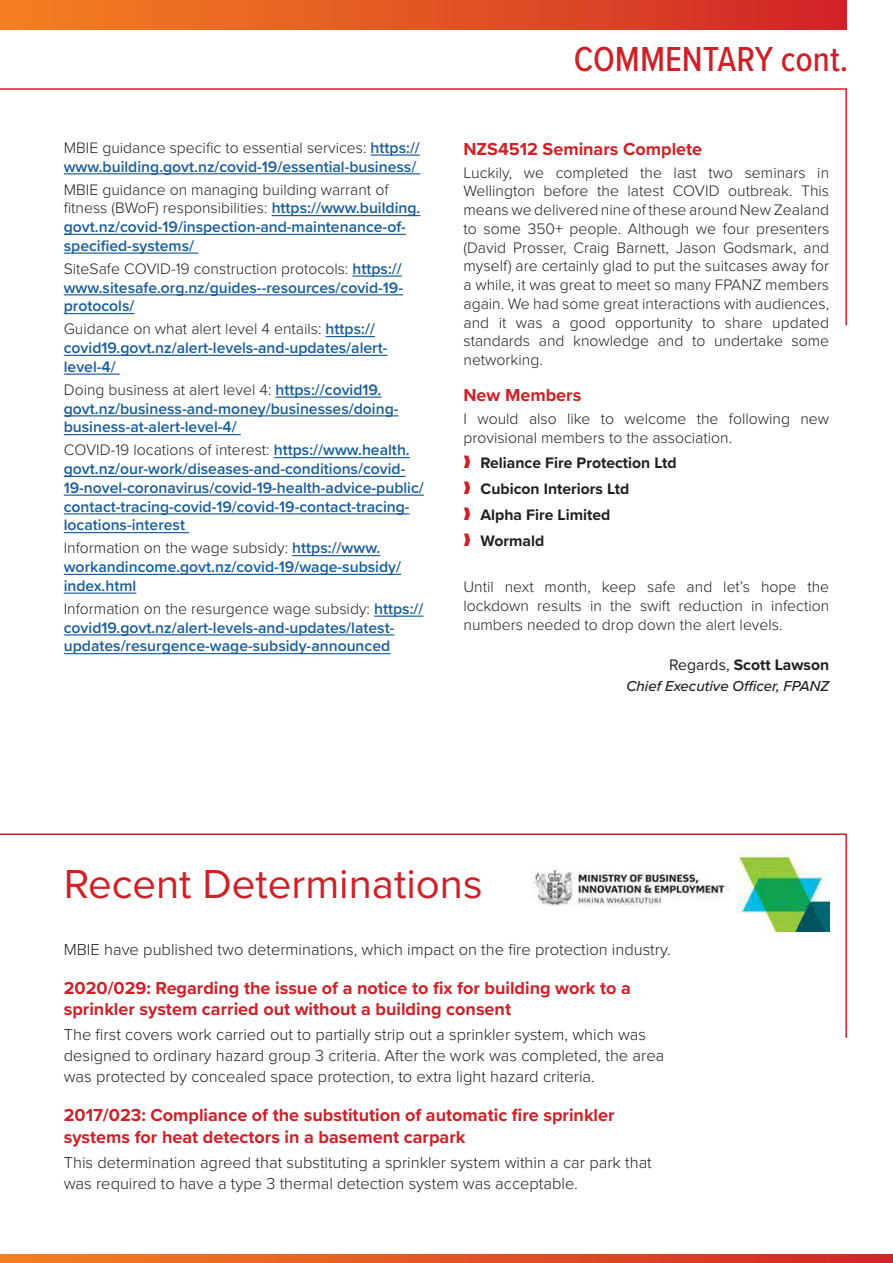
<style>
.page{position:relative;width:893px;height:1263px;background:#fff}
.page>*{position:absolute;margin:0;border:0;box-sizing:border-box;transform-origin:0 0}
.t1{font:42px "Proxima Nova";color:#d02027}
.t2{font:500 36px "Proxima Nova Cond";color:#d02027}
.t3{font:700 18px/21.6px "Proxima Nova";color:#d02027}
.t4{font:300 16.5px/21px "Proxima Nova";color:#231f20}
.t5{font:600 15.75px/18.8px "Proxima Nova";color:#175d9e}
.t6{font:300 15.75px/18.8px "Proxima Nova";color:#231f20;text-align:justify}
.t7{font:700 15.75px/25.8px "Proxima Nova";color:#231f20}
.t8{font:italic 500 15px "Proxima Nova";color:#231f20}
.s1{font-weight:300;color:#231f20}
.s2{color:#d02027}
.s3{font-weight:400}
</style>
<div class="page">
<svg style="left:0;top:1254px;width:893px;height:9px;background:#e25523"></svg>
<div style="left:0;top:0;width:846px;height:30px;background:linear-gradient(to right,#f48321,#d02627)"></div>
<svg style="left:0;top:88px;width:847px;height:238px"></svg>
<hr style="left:371px;top:154px;width:49px;height:2px;background:#175d9e">
<hr style="left:64px;top:173px;width:356px;height:1px;background:#175d9e">
<hr style="left:272px;top:215px;width:148px;height:1px;background:#175d9e">
<hr style="left:64px;top:234px;width:342px;height:1px;background:#175d9e">
<hr style="left:64px;top:252px;width:134px;height:2px;background:#175d9e">
<hr style="left:352px;top:275px;width:50px;height:2px;background:#175d9e">
<hr style="left:64px;top:294px;width:339px;height:1px;background:#175d9e">
<hr style="left:64px;top:313px;width:70px;height:1px;background:#175d9e">
<hr style="left:326px;top:336px;width:49px;height:1px;background:#175d9e">
<hr style="left:64px;top:355px;width:323px;height:1px;background:#175d9e">
<hr style="left:64px;top:373px;width:56px;height:2px;background:#175d9e">
<hr style="left:276px;top:396px;width:105px;height:2px;background:#175d9e">
<hr style="left:64px;top:415px;width:335px;height:1px;background:#175d9e">
<hr style="left:64px;top:434px;width:177px;height:1px;background:#175d9e">
<hr style="left:274px;top:457px;width:136px;height:1px;background:#175d9e">
<hr style="left:64px;top:476px;width:341px;height:1px;background:#175d9e">
<hr style="left:64px;top:494px;width:360px;height:2px;background:#175d9e">
<hr style="left:64px;top:513px;width:346px;height:1px;background:#175d9e">
<hr style="left:64px;top:532px;width:125px;height:1px;background:#175d9e">
<hr style="left:292px;top:555px;width:88px;height:1px;background:#175d9e">
<hr style="left:64px;top:574px;width:337px;height:1px;background:#175d9e">
<hr style="left:64px;top:593px;width:72px;height:1px;background:#175d9e">
<hr style="left:374px;top:616px;width:49px;height:1px;background:#175d9e">
<hr style="left:64px;top:634px;width:330px;height:1px;background:#175d9e">
<hr style="left:64px;top:653px;width:326px;height:1px;background:#175d9e">
<svg style="left:0;top:833px;width:847px;height:205px"></svg>
<p class="t5" style="left:64px;top:138px;width:358px"><span class="s1">MBIE guidance specific to essential services:</span> https:// www.building.govt.nz/covid-19/essential-business/</p>
<p class="t5" style="left:64px;top:179px;width:358px"><span class="s1">MBIE guidance on managing building warrant of fitness (BWoF) responsibilities:</span> https://www.building. govt.nz/covid-19/inspection-and-maintenance-of&shy;specified-systems/</p>
<p class="t5" style="left:64px;top:259px;width:341px;text-align:justify"><span class="s1">SiteSafe COVID-19 construction protocols:</span> https:// www.sitesafe.org.nz/guides--resources/covid-19- protocols/</p>
<p class="t5" style="left:64px;top:319px;width:325px"><span class="s1">Guidance on what alert level 4 entails:</span> https:// covid19.govt.nz/alert-levels-and-updates/alert&shy;level-4/</p>
<p class="t5" style="left:64px;top:380px;width:336px"><span class="s1">Doing business at alert level 4:</span> https://covid19. govt.nz/business-and-money/businesses/doing&shy;business-at-alert-level-4/</p>
<p class="t5" style="left:64px;top:440px;width:362px"><span class="s1">COVID-19 locations of interest:</span> https://www.health. govt.nz/our-work/diseases-and-conditions/covid-19-novel-coronavirus/covid-19-health-advice-public/ contact-tracing-covid-19/covid-19-contact-tracing&shy;locations-interest</p>
<p class="t5" style="left:64px;top:538px;width:339px"><span class="s1">Information on the wage subsidy:</span> https://www. workandincome.govt.nz/covid-19/wage-subsidy/ index.html</p>
<p class="t5" style="left:64px;top:599px;width:361px"><span class="s1">Information on the resurgence wage subsidy:</span> https:// covid19.govt.nz/alert-levels-and-updates/latest&shy;updates/resurgence-wage-subsidy-announced</p>
<h2 class="t2" style="left:574px;top:32px;width:276px">COMMENTARY cont.</h2>
<p class="t3" style="left:463px;top:137px;width:240px">NZS4512 Seminars Complete</p>
<p class="t6" style="left:463px;top:162px;width:367px">Luckily, we completed the last two seminars in Wellington before the latest COVID outbreak. This means we delivered nine of these around New Zealand to some 350+ people. Although we four presenters (David Prosser, Craig Barnett, Jason Godsmark, and myself) are certainly glad to put the suitcases away for a while, it was great to meet so many FPANZ members again. We had some great interactions with audiences, and it was a good opportunity to share updated standards and knowledge and to undertake some networking.</p>
<p class="t3" style="left:463px;top:384px;width:119px">New Members</p>
<p class="t6" style="left:463px;top:408px;width:367px">I would also like to welcome the following new provisional members to the association.</p>
<p class="t7" style="left:463px;top:450px;width:215px"><span class="s2">❱</span> Reliance Fire Protection Ltd <span class="s2">❱</span> Cubicon Interiors Ltd<br><span class="s2">❱</span> Alpha Fire Limited<br><span class="s2">❱</span> Wormald</p>
<p class="t6" style="left:463px;top:576px;width:367px">Until next month, keep safe and let’s hope the lockdown results in the swift reduction in infection numbers needed to drop down the alert levels.</p>
<p class="t7" style="left:669px;top:651px;width:162px"><span class="s3">Regards,</span> Scott Lawson</p>
<p class="t8" style="left:626px;top:675px;width:204px">Chief Executive Officer, FPANZ</p>
<h1 class="t1" style="left:64px;top:853px;width:420px">Recent Determinations</h1>
<p class="t4" style="left:64px;top:938px;width:608px">MBIE have published two determinations, which impact on the fire protection industry.</p>
<p class="t3" style="left:64px;top:976px;width:569px">2020/029: Regarding the issue of a notice to fix for building work to a sprinkler system carried out without a building consent</p>
<p class="t4" style="left:64px;top:1023px;width:602px">The first covers work carried out to partially strip out a sprinkler system, which was designed to ordinary hazard group 3 criteria. After the work was completed, the area was protected by concealed space protection, to extra light hazard criteria.</p>
<p class="t3" style="left:64px;top:1104px;width:552px">2017/023: Compliance of the substitution of automatic fire sprinkler systems for heat detectors in a basement carpark</p>
<p class="t4" style="left:64px;top:1151px;width:589px">This determination agreed that substituting a sprinkler system within a car park that was required to have a type 3 thermal detection system was acceptable.</p>
</div>
